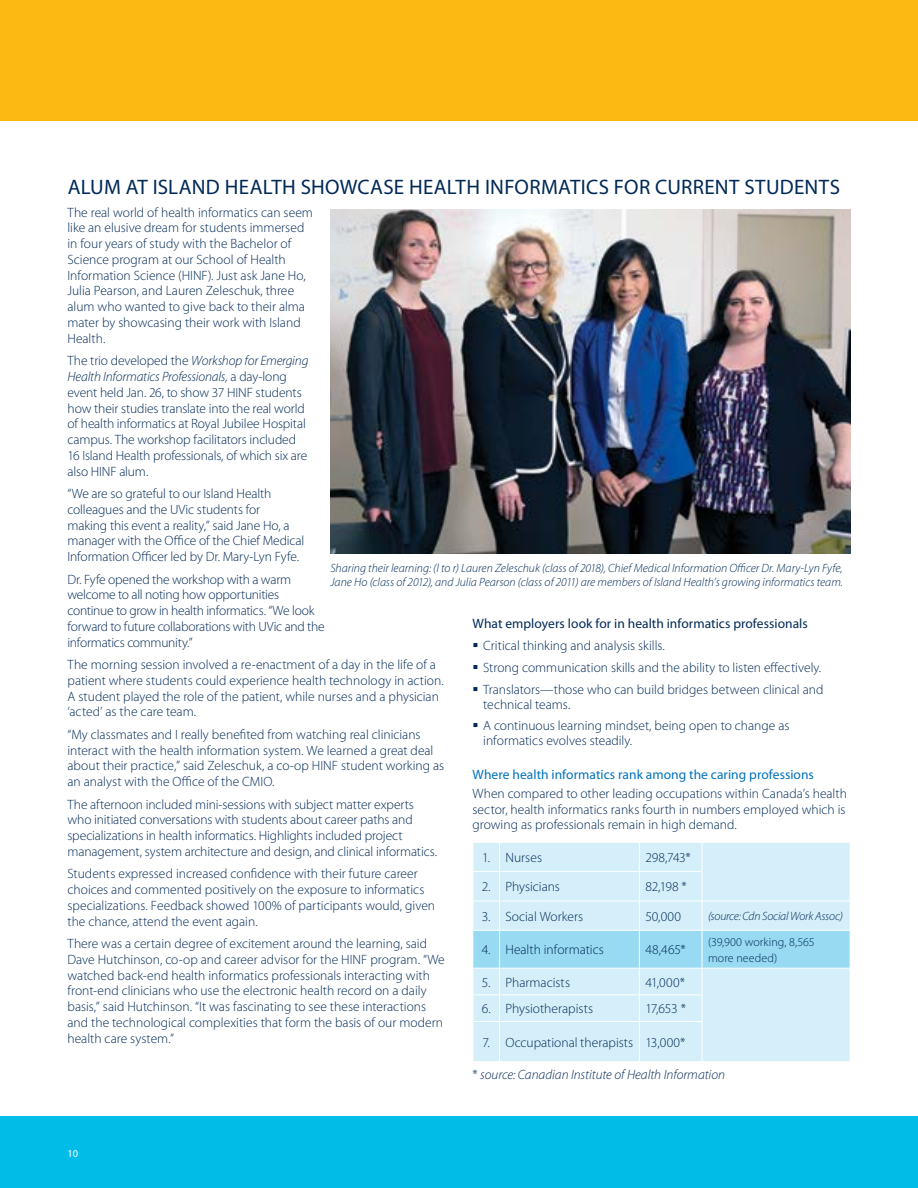
<style>
.page{position:relative;width:918px;height:1188px;background:#fff}
.page>*{position:absolute;margin:0;border:0;box-sizing:border-box;transform-origin:0 0}
.t1{font:21px "Myriad Pro";letter-spacing:.015em;color:#002957}
.t2{font:300 13.5px/15.8px "Myriad Pro";color:#002957}
.t3{font:300 13.5px/15.8px "Myriad Pro";letter-spacing:-.02em;color:#002957}
.t4{font:13.5px "Myriad Pro";letter-spacing:.005em;color:#002957}
.t5{font:13.5px "Myriad Pro";letter-spacing:.005em;color:#0072bc}
.t6{font:italic 300 13.5px "Myriad Pro";color:#002957}
.t7{font:italic 300 12px/13.5px "Myriad Pro";color:#002957}
.t8{font:300 12px/15.8px "Myriad Pro";letter-spacing:.01em;color:#002957}
.t9{font:italic 300 12px "Myriad Pro";letter-spacing:-.02em;color:#002957}
.t10{font:10.5px "Myriad Pro";color:#fff}
.s1{font-style:italic}
.s2{font-style:normal}
</style>
<div class="page">
<div style="left:0;top:0;width:918px;height:121px;background:#fdb913"></div>
<div style="left:0;top:1117px;width:918px;height:71px;background:#00bce7"></div>
<div style="left:473px;top:1022px;width:377px;height:39px;background:#d4eff9"></div>
<svg style="left:473px;top:843px;width:377px;height:179px;background:#c8ebf7"></svg>
<hr style="left:500px;top:1021px;width:139px;height:1px;background:#fff">
<hr style="left:499px;top:1022px;width:1px;height:39px;background:#fff">
<hr style="left:639px;top:1021px;width:63px;height:1px;background:#fff">
<hr style="left:639px;top:1022px;width:1px;height:39px;background:#fff">
<hr style="left:702px;top:1022px;width:1px;height:39px;background:#fff">
<img style="left:330px;top:209px;width:520px;height:345px">
<h1 class="t1" style="left:68px;top:174px;width:774px">ALUM AT ISLAND HEALTH SHOWCASE HEALTH INFORMATICS FOR CURRENT STUDENTS</h1>
<p class="t2" style="left:68px;top:204px;width:247px">The real world of health informatics can seem like an elusive dream for students immersed in four years of study with the Bachelor of Science program at our School of Health Information Science (HINF). Just ask Jane Ho, Julia Pearson, and Lauren Zeleschuk, three alum who wanted to give back to their alma mater by showcasing their work with Island Health.</p>
<p class="t2" style="left:68px;top:353px;width:242px">The trio developed the <span class="s1">Workshop for Emerging Health Informatics Professionals,</span> a day-long event held Jan. 26, to show 37 HINF students how their studies translate into the real world of health informatics at Royal Jubilee Hospital campus. The workshop facilitators included 16 Island Health professionals, of which six are also HINF alum.</p>
<p class="t2" style="left:68px;top:486px;width:238px">“We are so grateful to our Island Health colleagues and the UVic students for<br>making this event a reality,” said Jane Ho, a manager with the Office of the Chief Medical Information Officer led by Dr. Mary-Lyn Fyfe.</p>
<p class="t3" style="left:68px;top:571px;width:259px">Dr. Fyfe opened the workshop with a warm welcome to all noting how opportunities continue to grow in health informatics. “We look forward to future collaborations with UVic and the informatics community.”</p>
<p class="t2" style="left:68px;top:657px;width:378px">The morning session involved a re-enactment of a day in the life of a patient where students could experience health technology in action.<br>A student played the role of the patient, while nurses and a physician ‘acted’ as the care team.</p>
<p class="t2" style="left:68px;top:726px;width:378px">“My classmates and I really benefited from watching real clinicians interact with the health information system. We learned a great deal about their practice,” said Zeleschuk, a co-op HINF student working as an analyst with the Office of the CMIO.</p>
<p class="t2" style="left:68px;top:796px;width:371px">The afternoon included mini-sessions with subject matter experts who initiated conversations with students about career paths and specializations in health informatics. Highlights included project management, system architecture and design, and clinical informatics.</p>
<p class="t2" style="left:68px;top:866px;width:369px">Students expressed increased confidence with their future career choices and commented positively on the exposure to informatics specializations. Feedback showed 100% of participants would, given the chance, attend the event again.</p>
<p class="t2" style="left:68px;top:936px;width:379px">There was a certain degree of excitement around the learning, said Dave Hutchinson, co-op and career advisor for the HINF program. “We watched back-end health informatics professionals interacting with front-end clinicians who use the electronic health record on a daily basis,” said Hutchinson. “It was fascinating to see these interactions and the technological complexities that form the basis of our modern health care system.”</p>
<p class="t7" style="left:330px;top:561px;width:514px">Sharing their learning: (l to r) Lauren Zeleschuk (class of 2018), Chief Medical Information Officer Dr. Mary-Lyn Fyfe,<br>Jane Ho (class of 2012), and Julia Pearson (class of 2011) are members of Island Health’s growing informatics team.</p>
<p class="t4" style="left:472px;top:615px;width:337px">What employers look for in health informatics professionals</p>
<p class="t2" style="left:483px;top:635px;width:342px;line-height:21.8px">Critical thinking and analysis skills.<br>Strong communication skills and the ability to listen effectively.<br>Translators—those who can build bridges between clinical and</p>
<p class="t2" style="left:483px;top:693px;width:308px;line-height:21.8px">technical teams.<br>A continuous learning mindset, being open to change as</p>
<p class="t2" style="left:483px;top:733px;width:151px">informatics evolves steadily.</p>
<p class="t5" style="left:472px;top:766px;width:343px">Where health informatics rank among the caring professions</p>
<p class="t2" style="left:472px;top:785px;width:376px;text-align:justify">When compared to other leading occupations within Canada’s health sector, health informatics ranks fourth in numbers employed which is growing as professionals remain in high demand.</p>
<p class="t2" style="left:482px;top:850px;width:61px">1. Nurses</p>
<p class="t2" style="left:645px;top:850px;width:47px">298,743*</p>
<p class="t2" style="left:482px;top:879px;width:80px">2. Physicians</p>
<p class="t2" style="left:645px;top:879px;width:43px">82,198 *</p>
<p class="t2" style="left:482px;top:908px;width:103px">3. Social Workers</p>
<p class="t2" style="left:645px;top:908px;width:37px">50,000</p>
<p class="t9" style="left:708px;top:909px;width:136px">(source: Cdn Social Work Assoc)</p>
<p class="t2" style="left:482px;top:942px;width:124px">4. Health informatics</p>
<p class="t2" style="left:645px;top:942px;width:42px">48,465*</p>
<p class="t8" style="left:708px;top:934px;width:108px">(39,900 working, 8,565 more needed)</p>
<p class="t2" style="left:482px;top:974px;width:90px">5. Pharmacists</p>
<p class="t2" style="left:645px;top:974px;width:41px">41,000*</p>
<p class="t2" style="left:482px;top:1001px;width:113px">6. Physiotherapists</p>
<p class="t2" style="left:645px;top:1001px;width:42px">17,653 *</p>
<p class="t2" style="left:482px;top:1034px;width:205px">7. Occupational therapists 13,000*</p>
<p class="t6" style="left:473px;top:1066px;width:254px"><span class="s2">*</span> source: Canadian Institute of Health Information</p>
<p class="t10" style="left:68px;top:1147px;width:12px">10</p>
</div>
